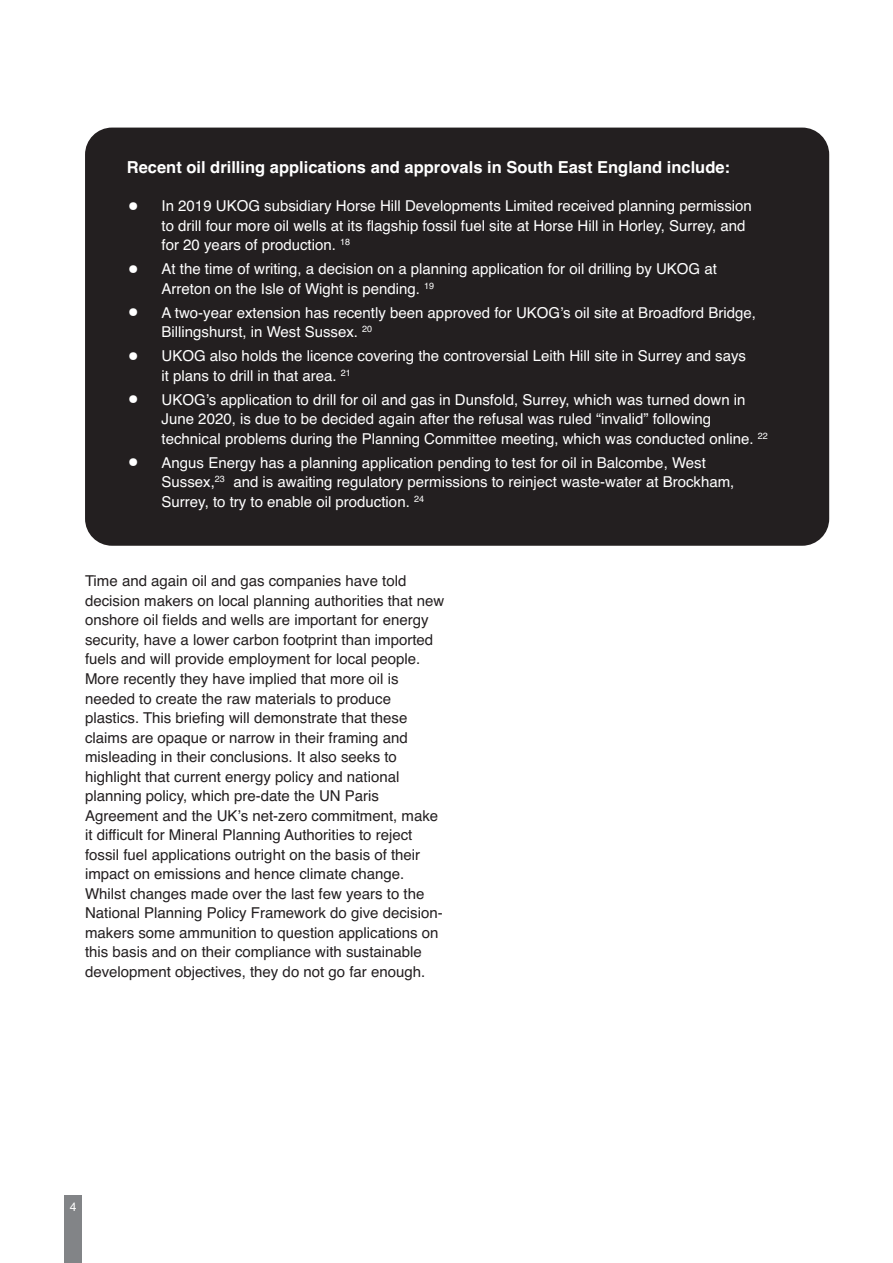
<style>
.page{position:relative;width:893px;height:1263px;background:#fff}
.page>*{position:absolute;margin:0;border:0;box-sizing:border-box;transform-origin:0 0}
.t1{font:700 16.5px "Helvetica";color:#fff}
.t2{font:15px/19.5px "Helvetica";color:#231f20}
.t3{font:15px/19.5px "Helvetica";color:#fff}
.t4{font:12px "Helvetica";color:#fff}
.s1{font-size:36px}
</style>
<div class="page">
<div style="left:65px;top:1195px;width:17px;height:68px;background:#828487"></div>
<div style="left:85px;top:128px;width:744px;height:418px;background:#231f20;border-radius:27px"></div>
<p class="t1" style="left:127px;top:158px;width:605px">Recent oil drilling applications and approvals in South East England include:</p>
<p class="t3" style="left:162px;top:196px;width:592px;text-indent:-35px"><span class="s1">•</span> In 2019 UKOG subsidiary Horse Hill Developments Limited received planning permission to drill four more oil wells at its flagship fossil fuel site at Horse Hill in Horley, Surrey, and for 20 years of production. <sup>18</sup></p>
<p class="t3" style="left:162px;top:259px;width:557px;text-indent:-35px"><span class="s1">•</span> At the time of writing, a decision on a planning application for oil drilling by UKOG at<br>Arreton on the Isle of Wight is pending. <sup>19</sup></p>
<p class="t3" style="left:162px;top:303px;width:596px;text-indent:-35px"><span class="s1">•</span> A two-year extension has recently been approved for UKOG’s oil site at Broadford Bridge,<br>Billingshurst, in West Sussex. <sup>20</sup></p>
<p class="t3" style="left:162px;top:346px;width:586px;text-indent:-35px"><span class="s1">•</span> UKOG also holds the licence covering the controversial Leith Hill site in Surrey and says it plans to drill in that area. <sup>21</sup></p>
<p class="t3" style="left:162px;top:390px;width:608px;text-indent:-35px"><span class="s1">•</span> UKOG’s application to drill for oil and gas in Dunsfold, Surrey, which was turned down in<br>June 2020, is due to be decided again after the refusal was ruled “invalid” following technical problems during the Planning Committee meeting, which was conducted online. <sup>22</sup></p>
<p class="t3" style="left:162px;top:453px;width:574px;text-indent:-35px"><span class="s1">•</span> Angus Energy has a planning application pending to test for oil in Balcombe, West<br>Sussex,<sup>23</sup> and is awaiting regulatory permissions to reinject waste-water at Brockham,<br>Surrey, to try to enable oil production. <sup>24</sup></p>
<p class="t2" style="left:85px;top:571px;width:361px">Time and again oil and gas companies have told decision makers on local planning authorities that new onshore oil fields and wells are important for energy security, have a lower carbon footprint than imported fuels and will provide employment for local people.<br>More recently they have implied that more oil is needed to create the raw materials to produce plastics. This briefing will demonstrate that these claims are opaque or narrow in their framing and misleading in their conclusions. It also seeks to highlight that current energy policy and national planning policy, which pre-date the UN Paris Agreement and the UK’s net-zero commitment, make it difficult for Mineral Planning Authorities to reject fossil fuel applications outright on the basis of their impact on emissions and hence climate change.<br>Whilst changes made over the last few years to the National Planning Policy Framework do give decision&shy;makers some ammunition to question applications on this basis and on their compliance with sustainable development objectives, they do not go far enough.</p>
<p class="t4" style="left:70px;top:1199px;width:8px">4</p>
</div>
